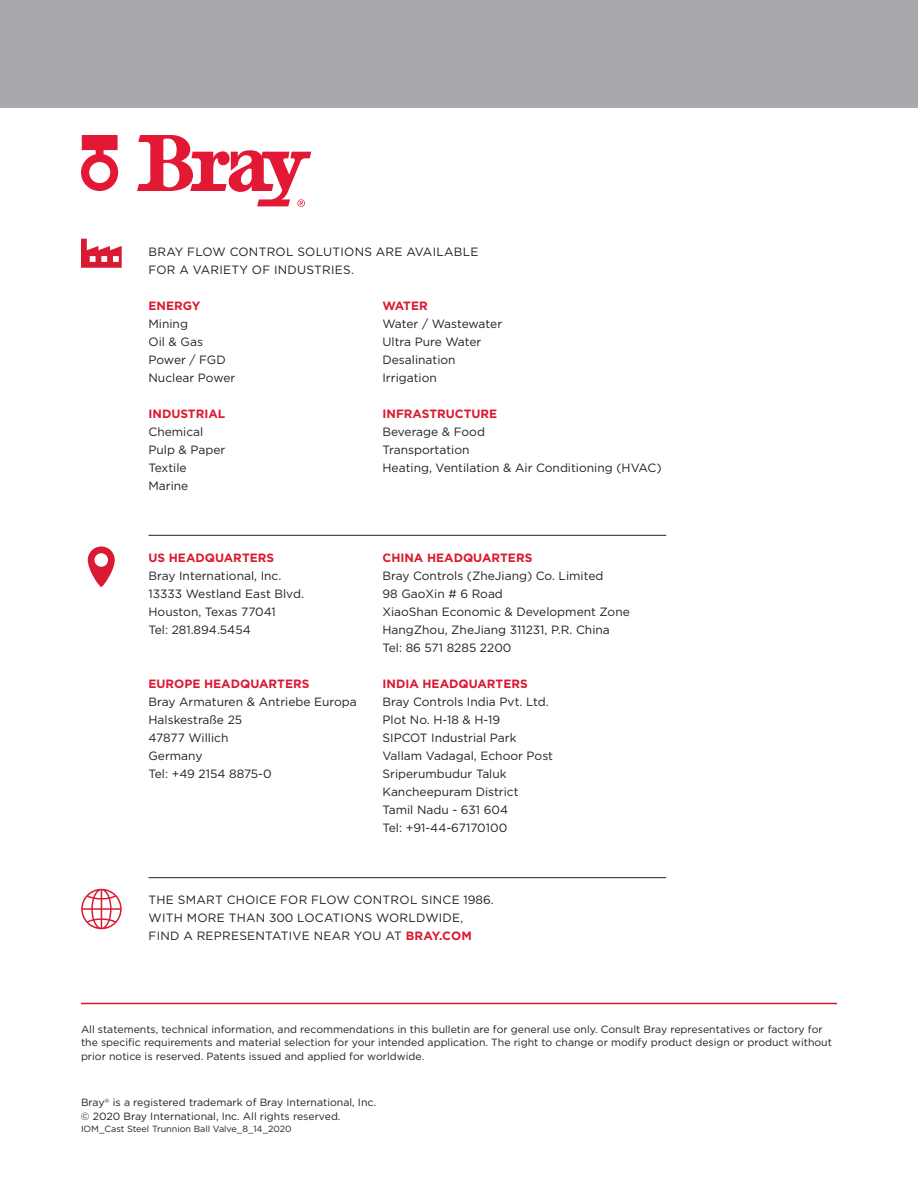
<style>
.page{position:relative;width:918px;height:1188px;background:#fff}
.page>*{position:absolute;margin:0;border:0;box-sizing:border-box;transform-origin:0 0}
.t1{font:12px/18px "Gotham Pro";color:#231f20}
.t2{font:12px/18px "Gotham Pro";letter-spacing:.02em;color:#231f20}
.t3{font:700 12px "Gotham Pro";color:#da1a32}
.t4{font:10.5px/13.5px "Gotham Pro";color:#231f20}
.t5{font:9px "Gotham Pro";color:#231f20}
.s1{font-weight:700;color:#da1a32}
</style>
<div class="page">
<hr style="left:81px;top:1003px;width:756px;height:1px;background:#da1a32">
<hr style="left:148px;top:535px;width:518px;height:1px;background:#231f20">
<hr style="left:148px;top:877px;width:518px;height:1px;background:#231f20">
<div style="left:0;top:0;width:918px;height:108px;background:#a7a9ac"></div>
<svg style="left:137px;top:135px;width:174px;height:72px"></svg>
<svg style="left:81px;top:135px;width:37px;height:56px"></svg>
<svg style="left:81px;top:239px;width:41px;height:29px"></svg>
<svg style="left:88px;top:546px;width:27px;height:41px"></svg>
<div style="left:94px;top:553px;width:14px;height:14px;background:#fff;border-radius:50%"></div>
<svg style="left:81px;top:889px;width:41px;height:40px"></svg>
<p class="t2" style="left:149px;top:243px;width:331px">BRAY FLOW CONTROL SOLUTIONS ARE AVAILABLE<br>FOR A VARIETY OF INDUSTRIES.</p>
<p class="t3" style="left:148px;top:299px;width:53px">ENERGY</p>
<p class="t1" style="left:148px;top:315px;width:88px">Mining<br>Oil &amp; Gas<br>Power / FGD<br>Nuclear Power</p>
<p class="t3" style="left:148px;top:407px;width:78px">INDUSTRIAL</p>
<p class="t1" style="left:148px;top:423px;width:78px">Chemical<br>Pulp &amp; Paper<br>Textile<br>Marine</p>
<p class="t3" style="left:148px;top:551px;width:127px">US HEADQUARTERS</p>
<p class="t1" style="left:148px;top:567px;width:157px">Bray International, Inc.<br>13333 Westland East Blvd.<br>Houston, Texas 77041<br>Tel: 281.894.5454</p>
<p class="t3" style="left:148px;top:677px;width:162px">EUROPE HEADQUARTERS</p>
<p class="t1" style="left:148px;top:693px;width:210px">Bray Armaturen &amp; Antriebe Europa<br>Halskestraße 25<br>47877 Willich<br>Germany<br>Tel: +49 2154 8875-0</p>
<p class="t3" style="left:382px;top:299px;width:47px">WATER</p>
<p class="t1" style="left:382px;top:315px;width:121px">Water / Wastewater<br>Ultra Pure Water<br>Desalination<br>Irrigation</p>
<p class="t3" style="left:382px;top:407px;width:116px">INFRASTRUCTURE</p>
<p class="t1" style="left:382px;top:423px;width:281px">Beverage &amp; Food<br>Transportation<br>Heating, Ventilation &amp; Air Conditioning (HVAC)</p>
<p class="t3" style="left:382px;top:551px;width:151px">CHINA HEADQUARTERS</p>
<p class="t1" style="left:382px;top:567px;width:249px">Bray Controls (ZheJiang) Co. Limited<br>98 GaoXin # 6 Road<br>XiaoShan Economic &amp; Development Zone<br>HangZhou, ZheJiang 311231, P.R. China<br>Tel: 86 571 8285 2200</p>
<p class="t3" style="left:382px;top:677px;width:147px">INDIA HEADQUARTERS</p>
<p class="t1" style="left:382px;top:693px;width:172px">Bray Controls India Pvt. Ltd.<br>Plot No. H-18 &amp; H-19<br>SIPCOT Industrial Park<br>Vallam Vadagal, Echoor Post<br>Sriperumbudur Taluk<br>Kancheepuram District<br>Tamil Nadu - 631 604<br>Tel: +91-44-67170100</p>
<p class="t2" style="left:149px;top:891px;width:347px">THE SMART CHOICE FOR FLOW CONTROL SINCE 1986.<br>WITH MORE THAN 300 LOCATIONS WORLDWIDE,<br>FIND A REPRESENTATIVE NEAR YOU AT <span class="s1">BRAY.COM</span></p>
<p class="t4" style="left:81px;top:1022px;width:752px">All statements, technical information, and recommendations in this bulletin are for general use only. Consult Bray representatives or factory for the specific requirements and material selection for your intended application. The right to change or modify product design or product without prior notice is reserved. Patents issued and applied for worldwide.</p>
<p class="t4" style="left:81px;top:1096px;width:297px">Bray<sup>®</sup> is a registered trademark of Bray International, Inc. © 2020 Bray International, Inc. All rights reserved.</p>
<p class="t5" style="left:81px;top:1124px;width:212px">IOM_Cast Steel Trunnion Ball Valve_8_14_2020</p>
</div>
